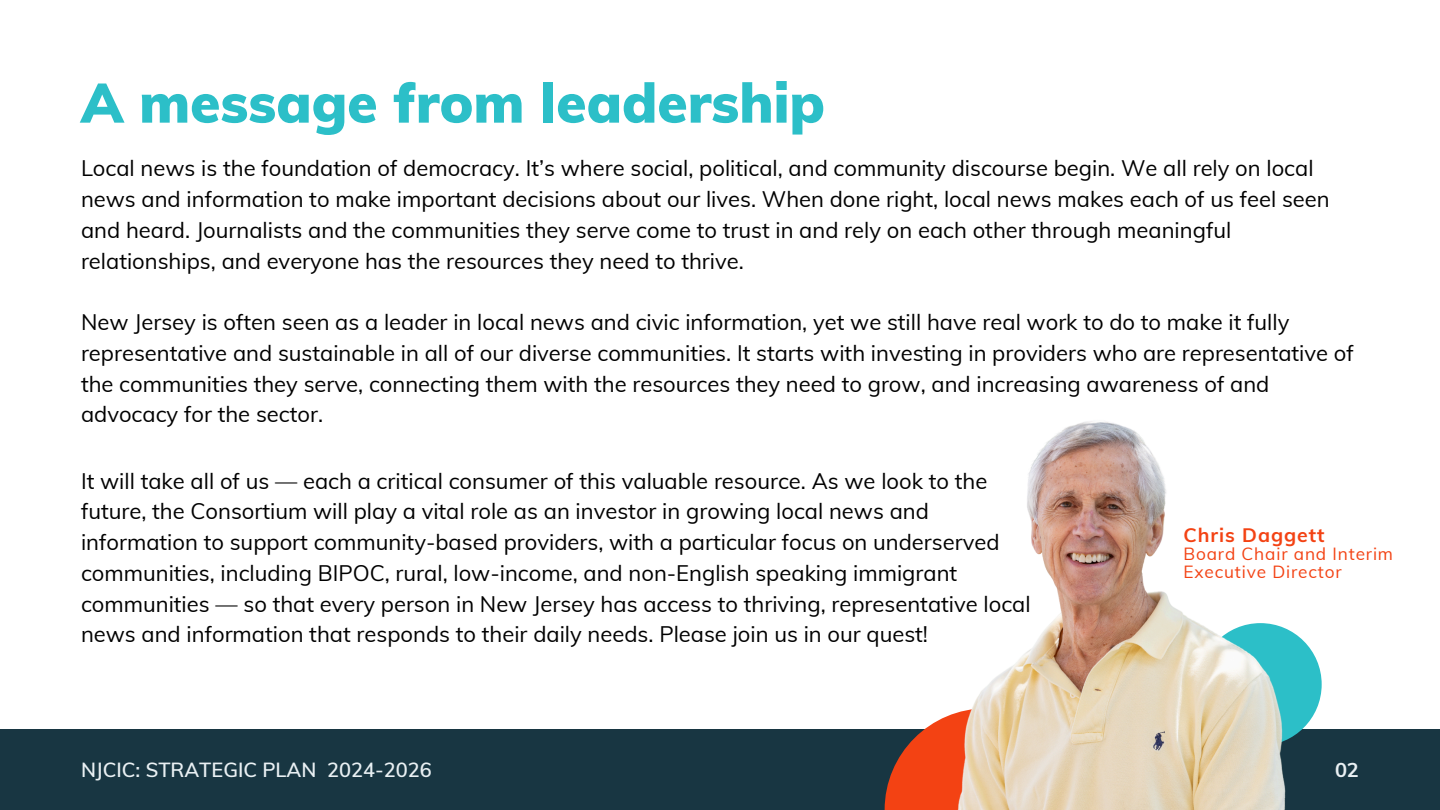
<style>
.page{position:relative;width:1440px;height:810px;background:#fff}
.page>*{position:absolute;margin:0;border:0;box-sizing:border-box;transform-origin:0 0}
.t1{font:900 55px "Muli";color:#2cbfc8}
.t2{font:22px/30.8px "Muli";color:#000}
.t3{font:600 20px "Muli";color:#e9f0f3}
.t4{font:700 20px "Muli";color:#e9f0f3}
.t5{font:700 19.5px "Muli";letter-spacing:.05em;color:#f34213}
.t6{font:17.2px/17.8px "Muli";letter-spacing:.05em;color:#f34213}
</style>
<div class="page">
<div style="left:0;top:729px;width:1440px;height:81px;background:#183642"></div>
<svg style="left:885px;top:725px;width:45px;height:85px;fill:#f34213"></svg>
<div style="left:1199px;top:623px;width:123px;height:123px;background:#2cbfc8;border-radius:50%"></div>
<img style="left:930px;top:421px;width:380px;height:389px">
<h1 class="t1" style="left:81px;top:67px;width:745px">A message from leadership</h1>
<h3 class="t2" style="left:81px;top:153px;width:1250px">Local news is the foundation of democracy. It’s where social, political, and community discourse begin. We all rely on local news and information to make important decisions about our lives. When done right, local news makes each of us feel seen and heard. Journalists and the communities they serve come to trust in and rely on each other through meaningful relationships, and everyone has the resources they need to thrive.</h3>
<h3 class="t2" style="left:81px;top:306px;width:1274px">New Jersey is often seen as a leader in local news and civic information, yet we still have real work to do to make it fully representative and sustainable in all of our diverse communities. It starts with investing in providers who are representative of the communities they serve, connecting them with the resources they need to grow, and increasing awareness of and advocacy for the sector.</h3>
<h3 class="t2" style="left:81px;top:465px;width:951px">It will take all of us — each a critical consumer of this valuable resource. As we look to the future, the Consortium will play a vital role as an investor in growing local news and information to support community-based providers, with a particular focus on underserved communities, including BIPOC, rural, low-income, and non-English speaking immigrant communities — so that every person in New Jersey has access to thriving, representative local news and information that responds to their daily needs. Please join us in our quest!</h3>
<p class="t5" style="left:1183px;top:522px;width:143px">Chris Daggett</p>
<p class="t6" style="left:1183px;top:544px;width:211px">Board Chair and Interim<br>Executive Director</p>
<h2 class="t3" style="left:81px;top:757px;width:352px">NJCIC: STRATEGIC PLAN 2024-2026</h2>
<p class="t4" style="left:1335px;top:757px;width:26px">02</p>
</div>
